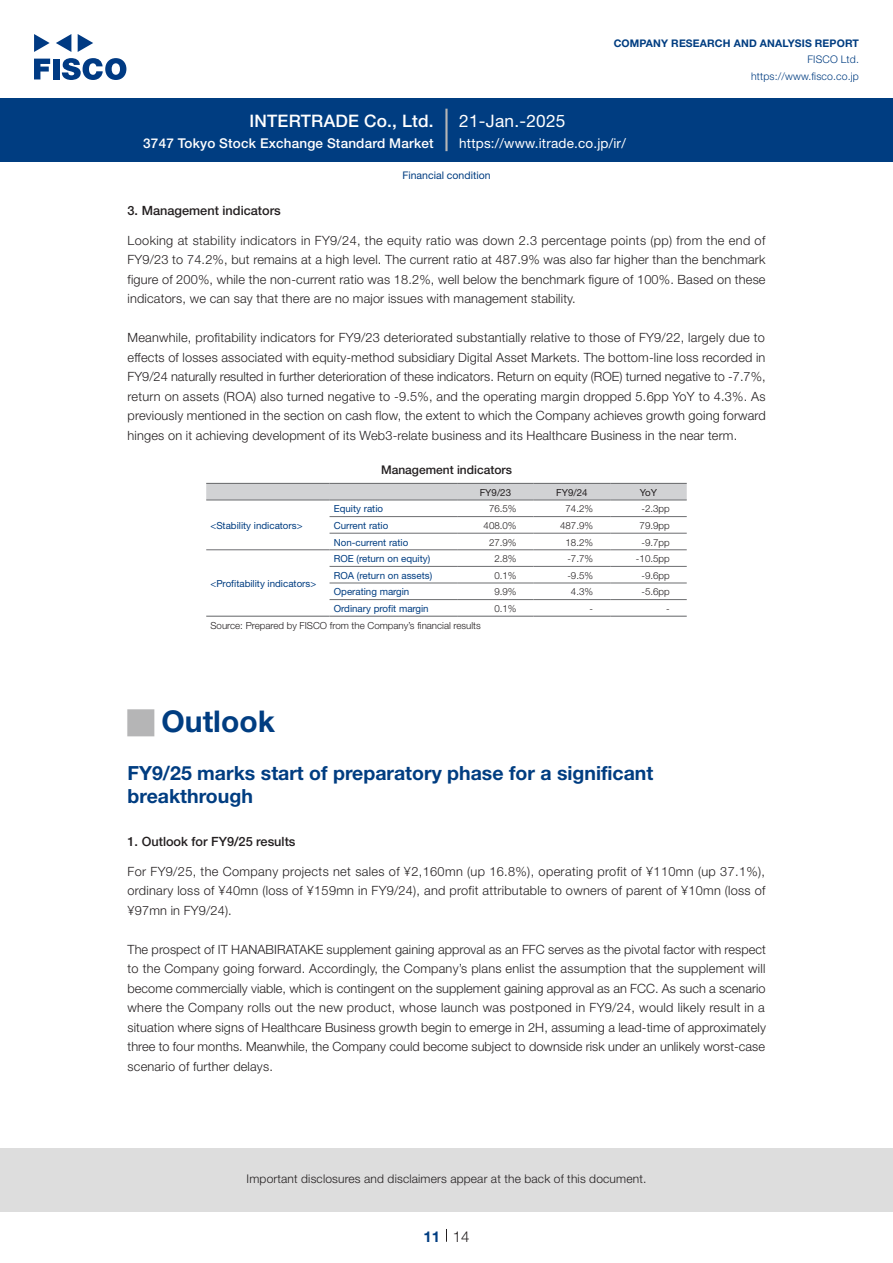
<style>
.page{position:relative;width:893px;height:1263px;background:#fff}
.page>*{position:absolute;margin:0;border:0;box-sizing:border-box;transform-origin:0 0}
.t1{font:700 30px "Helvetica Neue LT Std";color:#003d81}
.t2{font:27px "European Pi Std 1";color:#b5b5b6}
.中タイトル_e{font:700 19.5px/22.5px "Helvetica Neue LT Std";color:#003d81}
.t3{font:500 17.25px "Helvetica Neue LT Std";letter-spacing:.015em;color:#fff}
.t4{font:17.25px "Helvetica Neue LT Std";letter-spacing:.015em;color:#fff}
.t5{font:300 15px "Helvetica Neue LT Std";color:#231f20}
.t6{font:700 15px "Helvetica Neue LT Std";color:#003d81}
.t7{font:500 13.5px "Helvetica Neue LT Std";letter-spacing:.015em;color:#fff}
.t8{font:13.5px "Helvetica Neue LT Std";letter-spacing:.015em;color:#fff}
.本文_e{font:300 12.75px/19.5px "Helvetica Neue LT Std";letter-spacing:.015em;color:#231f20;text-align:justify}
.小タイトル_e{font:500 12.75px "Helvetica Neue LT Std";color:#231f20}
.t9{font:300 12px "Helvetica Neue LT Std";letter-spacing:.015em;color:#231f20}
.チャートタイトル_e{font:500 12px "Helvetica Neue LT Std";color:#231f20}
.t10{font:700 10.5px "Helvetica Neue LT Std";letter-spacing:.015em;color:#003d81}
.t11{font:300 10.5px/16.5px "Helvetica Neue LT Std";letter-spacing:.015em;color:#003d81;text-align:right}
.ヘッダー_e{font:10.5px "Helvetica Neue LT Std";color:#003d81}
.表左_en{font:9.75px "Helvetica Neue LT Std";color:#003d81}
.表数字_en{font:300 9.75px "Helvetica Neue LT Std";color:#231f20}
.表組み基本スタイル_en{font:300 9.75px "Helvetica Neue LT Std";color:#231f20}
.表上_en{font:9.75px "Helvetica Neue LT Std";color:#231f20}
</style>
<div class="page">
<div style="left:0;top:1148px;width:893px;height:64px;background:#ddd"></div>
<svg style="left:34px;top:59px;width:16px;height:20px"></svg>
<div style="left:53px;top:59px;width:6px;height:20px;background:#003a83"></div>
<svg style="left:62px;top:58px;width:64px;height:22px"></svg>
<svg style="left:34px;top:34px;width:16px;height:18px"></svg>
<svg style="left:78px;top:34px;width:15px;height:18px"></svg>
<svg style="left:56px;top:34px;width:15px;height:18px"></svg>
<div style="left:0;top:98px;width:893px;height:64px;background:#003d81"></div>
<hr style="left:445px;top:109px;width:3px;height:42px;background:#b5b5b6">
<svg style="left:446px;top:1229px;width:1px;height:13px"></svg>
<div style="left:206px;top:484px;width:481px;height:16px;background:#d1d2d4"></div>
<hr style="left:206px;top:500px;width:124px;height:1px;background:#6c6d70">
<hr style="left:330px;top:500px;width:127px;height:1px;background:#6c6d70">
<hr style="left:457px;top:500px;width:77px;height:1px;background:#6c6d70">
<hr style="left:534px;top:500px;width:76px;height:1px;background:#6c6d70">
<hr style="left:610px;top:500px;width:77px;height:1px;background:#6c6d70">
<hr style="left:330px;top:516px;width:127px;height:1px;background:#6c6d70">
<hr style="left:457px;top:516px;width:77px;height:1px;background:#6c6d70">
<hr style="left:534px;top:516px;width:76px;height:1px;background:#6c6d70">
<hr style="left:610px;top:516px;width:77px;height:1px;background:#6c6d70">
<hr style="left:330px;top:533px;width:127px;height:1px;background:#6c6d70">
<hr style="left:457px;top:533px;width:77px;height:1px;background:#6c6d70">
<hr style="left:534px;top:533px;width:76px;height:1px;background:#6c6d70">
<hr style="left:610px;top:533px;width:77px;height:1px;background:#6c6d70">
<hr style="left:206px;top:549px;width:124px;height:1px;background:#6c6d70">
<hr style="left:330px;top:549px;width:127px;height:1px;background:#6c6d70">
<hr style="left:457px;top:549px;width:77px;height:1px;background:#6c6d70">
<hr style="left:534px;top:549px;width:76px;height:1px;background:#6c6d70">
<hr style="left:610px;top:549px;width:77px;height:1px;background:#6c6d70">
<hr style="left:330px;top:566px;width:127px;height:1px;background:#6c6d70">
<hr style="left:457px;top:566px;width:77px;height:1px;background:#6c6d70">
<hr style="left:534px;top:566px;width:76px;height:1px;background:#6c6d70">
<hr style="left:610px;top:566px;width:77px;height:1px;background:#6c6d70">
<hr style="left:330px;top:583px;width:127px;height:1px;background:#6c6d70">
<hr style="left:457px;top:583px;width:77px;height:1px;background:#6c6d70">
<hr style="left:534px;top:583px;width:76px;height:1px;background:#6c6d70">
<hr style="left:610px;top:583px;width:77px;height:1px;background:#6c6d70">
<hr style="left:330px;top:599px;width:127px;height:1px;background:#6c6d70">
<hr style="left:457px;top:599px;width:77px;height:1px;background:#6c6d70">
<hr style="left:534px;top:599px;width:76px;height:1px;background:#6c6d70">
<hr style="left:610px;top:599px;width:77px;height:1px;background:#6c6d70">
<hr style="left:206px;top:483px;width:124px;height:1px;background:#6c6d70">
<hr style="left:330px;top:483px;width:127px;height:1px;background:#6c6d70">
<hr style="left:457px;top:483px;width:77px;height:1px;background:#6c6d70">
<hr style="left:534px;top:483px;width:76px;height:1px;background:#6c6d70">
<hr style="left:610px;top:483px;width:77px;height:1px;background:#6c6d70">
<hr style="left:206px;top:616px;width:124px;height:1px;background:#6c6d70">
<hr style="left:330px;top:616px;width:127px;height:1px;background:#6c6d70">
<hr style="left:457px;top:616px;width:77px;height:1px;background:#6c6d70">
<hr style="left:534px;top:616px;width:76px;height:1px;background:#6c6d70">
<hr style="left:610px;top:616px;width:77px;height:1px;background:#6c6d70">
<h3 class="t3" style="left:249px;top:110px;width:186px">INTERTRADE Co., Ltd.</h3>
<p class="t7" style="left:143px;top:135px;width:292px">3747 Tokyo Stock Exchange Standard Market</p>
<h3 class="t4" style="left:459px;top:110px;width:108px">21-Jan.-2025</h3>
<p class="t10" style="left:614px;top:37px;width:247px">COMPANY RESEARCH AND ANALYSIS REPORT</p>
<p class="t11" style="left:751px;top:51px;width:109px">FISCO Ltd. https://www.fisco.co j p.</p>
<p class="t8" style="left:459px;top:135px;width:168px">https://www.itrade. c o j p. /i r/</p>
<p class="ヘッダー_e" style="left:402px;top:169px;width:90px">Financial condition</p>
<p class="小タイトル_e" style="left:128px;top:203px;width:155px">3. Management indicators</p>
<p class="本文_e" style="left:128px;top:230px;width:639px">Looking at stability indicators in FY9/24, the equity ratio was down 2.3 percentage points (pp) from the end of FY9/23 to 74.2%, but remains at a high level. The current ratio at 487.9% was also far higher than the benchmark figure of 200%, while the non-current ratio was 18.2%, well below the benchmark figure of 100%. Based on these indicators, we can say that there are no major issues with management stability.</p>
<p class="本文_e" style="left:128px;top:328px;width:640px">Meanwhile, profitability indicators for FY9/23 deteriorated substantially relative to those of FY9/22, largely due to effects of losses associated with equity-method subsidiary Digital Asset Markets. The bottom-line loss recorded in FY9/24 naturally resulted in further deterioration of these indicators. Return on equity (ROE) turned negative to -7.7%, return on assets (ROA) also turned negative to -9.5%, and the operating margin dropped 5.6pp YoY to 4.3%. As previously mentioned in the section on cash flow, the extent to which the Company achieves growth going forward hinges on it achieving development of its Web3-relate business and its Healthcare Business in the near term.</p>
<p class="チャートタイトル_e" style="left:381px;top:463px;width:132px">Management indicators</p>
<p class="表上_en" style="left:640px;top:486px;width:19px">YoY</p>
<p class="表上_en" style="left:480px;top:486px;width:33px">FY9/23</p>
<p class="表上_en" style="left:556px;top:486px;width:33px">FY9/24</p>
<p class="表左_en" style="left:334px;top:503px;width:51px">Equity ratio</p>
<p class="表数字_en" style="left:489px;top:503px;width:29px">76.5%</p>
<p class="表数字_en" style="left:566px;top:503px;width:29px">74.2%</p>
<p class="表数字_en" style="left:641px;top:503px;width:30px">-2.3pp</p>
<p class="表左_en" style="left:210px;top:520px;width:94px">&lt;Stability indicators&lt;</p>
<p class="表左_en" style="left:334px;top:520px;width:56px">Current ratio</p>
<p class="表数字_en" style="left:484px;top:519px;width:35px">408.0%</p>
<p class="表数字_en" style="left:560px;top:519px;width:35px">487.9%</p>
<p class="表数字_en" style="left:640px;top:519px;width:32px">79.9pp</p>
<p class="表左_en" style="left:334px;top:536px;width:76px">Non-current ratio</p>
<p class="表数字_en" style="left:489px;top:536px;width:29px">27.9%</p>
<p class="表数字_en" style="left:566px;top:536px;width:29px">18.2%</p>
<p class="表数字_en" style="left:641px;top:536px;width:30px">-9.7pp</p>
<p class="表左_en" style="left:334px;top:553px;width:98px">ROE (return on equity)</p>
<p class="表数字_en" style="left:494px;top:553px;width:24px">2.8%</p>
<p class="表数字_en" style="left:567px;top:553px;width:27px">-7.7%</p>
<p class="表数字_en" style="left:636px;top:553px;width:35px">-10.5pp</p>
<p class="表左_en" style="left:210px;top:578px;width:107px">&lt;Profitability indicators&lt;</p>
<p class="表左_en" style="left:334px;top:569px;width:100px">ROA (return on assets)</p>
<p class="表左_en" style="left:334px;top:586px;width:77px">Operating margin</p>
<p class="表数字_en" style="left:494px;top:569px;width:24px">0.1%</p>
<p class="表数字_en" style="left:494px;top:586px;width:24px">9.9%</p>
<p class="表数字_en" style="left:567px;top:569px;width:27px">-9.5%</p>
<p class="表数字_en" style="left:571px;top:586px;width:24px">4.3%</p>
<p class="表数字_en" style="left:641px;top:569px;width:30px">-9.6pp</p>
<p class="表数字_en" style="left:641px;top:586px;width:30px">-5.6pp</p>
<p class="表左_en" style="left:334px;top:603px;width:96px">Ordinary profit margin</p>
<p class="表組み基本スタイル_en" style="left:210px;top:619px;width:272px">Source: Prepared by FISCO from the Company s’ financial results</p>
<p class="表数字_en" style="left:494px;top:602px;width:24px">0.1%</p>
<p class="表数字_en" style="left:590px;top:602px;width:5px">-</p>
<p class="表数字_en" style="left:666px;top:602px;width:5px">-</p>
<p class="t2" style="left:128px;top:708px;width:28px">■</p>
<p class="中タイトル_e" style="left:128px;top:762px;width:527px">FY9/25 marks start of preparatory phase for a significant breakthrough</p>
<p class="小タイトル_e" style="left:128px;top:834px;width:169px">1. Outlook for FY9/25 results</p>
<p class="本文_e" style="left:128px;top:861px;width:639px">For FY9/25, the Company projects net sales of ¥2,160mn (up 16.8% ,) operating profit of ¥110mn (up 37.1% ,( ordinary loss of ¥40mn (loss of ¥159mn in FY9/24 ,) and profit attributable to owners of parent of ¥10mn (loss of ¥97mn in FY9/24 .(</p>
<p class="本文_e" style="left:128px;top:939px;width:640px">The prospect of IT HANABIRATAKE supplement gaining approval as an FFC serves as the pivotal factor with respect to the Company going forward. Accordingly, the Company s’ plans enlist the assumption that the supplement will become commercially viable, which is contingent on the supplement gaining approval as an FCC. As such a scenario where the Company rolls out the new product, whose launch was postponed in FY9/24, would likely result in a situation where signs of Healthcare Business growth begin to emerge in H2 , assuming a lead-time of approximately three to four months. Meanwhile, the Company could become subject to downside risk under an unlikely worst-case scenario of further delays.</p>
<p class="t1" style="left:162px;top:702px;width:115px">Outlook</p>
<p class="t9" style="left:247px;top:1171px;width:401px">Important disclosures and disclaimers appear at the back of this document.</p>
<p class="t6" style="left:423px;top:1227px;width:18px">11</p>
<p class="t5" style="left:453px;top:1227px;width:18px">14</p>
</div>
